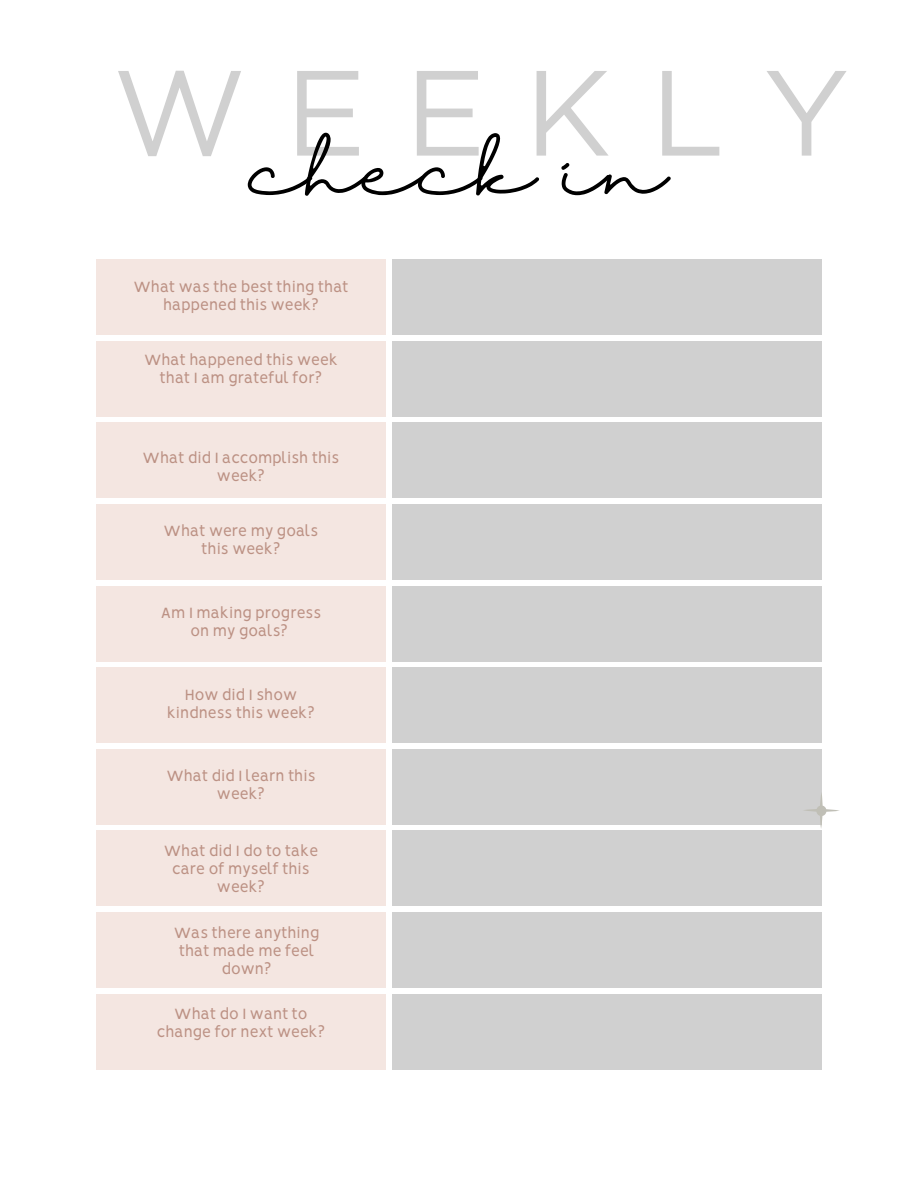
<style>
.page{position:relative;width:918px;height:1188px;background:#fff}
.page>*{position:absolute;margin:0;border:0;box-sizing:border-box;transform-origin:0 0}
.t1{font:120.9px "Gotham";color:#d0d0d0}
.t2{font:72.15px "Halimun";color:#000}
.t3{font:18.75px/18px "RTL Sondos Regular";color:#bc9184;text-align:center}
</style>
<div class="page">
<div style="left:96px;top:259px;width:290px;height:76px;background:#f4e6e1"></div>
<div style="left:96px;top:341px;width:290px;height:75px;background:#f4e6e1"></div>
<div style="left:96px;top:423px;width:290px;height:75px;background:#f4e6e1"></div>
<div style="left:96px;top:504px;width:290px;height:76px;background:#f4e6e1"></div>
<div style="left:96px;top:586px;width:290px;height:75px;background:#f4e6e1"></div>
<div style="left:96px;top:668px;width:290px;height:75px;background:#f4e6e1"></div>
<div style="left:96px;top:749px;width:290px;height:75px;background:#f4e6e1"></div>
<div style="left:96px;top:831px;width:290px;height:75px;background:#f4e6e1"></div>
<div style="left:96px;top:912px;width:290px;height:76px;background:#f4e6e1"></div>
<div style="left:96px;top:994px;width:290px;height:75px;background:#f4e6e1"></div>
<div style="left:392px;top:259px;width:430px;height:76px;background:#d0d0d0"></div>
<div style="left:392px;top:341px;width:430px;height:75px;background:#d0d0d0"></div>
<div style="left:392px;top:423px;width:430px;height:75px;background:#d0d0d0"></div>
<div style="left:392px;top:504px;width:430px;height:76px;background:#d0d0d0"></div>
<div style="left:392px;top:586px;width:430px;height:75px;background:#d0d0d0"></div>
<div style="left:392px;top:668px;width:430px;height:75px;background:#d0d0d0"></div>
<div style="left:392px;top:749px;width:430px;height:75px;background:#d0d0d0"></div>
<div style="left:392px;top:831px;width:430px;height:75px;background:#d0d0d0"></div>
<div style="left:392px;top:912px;width:430px;height:76px;background:#d0d0d0"></div>
<div style="left:392px;top:994px;width:430px;height:75px;background:#d0d0d0"></div>
<svg style="left:803px;top:793px;width:36px;height:35px"></svg>
<p class="t1" style="left:113px;top:40px;width:739px">W E E K L Y</p>
<p class="t2" style="left:251px;top:128px;width:418px">check in</p>
<p class="t3" style="left:133px;top:275px;width:217px">What was the best thing that happened this week?</p>
<p class="t3" style="left:144px;top:349px;width:195px">What happened this week that I am grateful for?</p>
<p class="t3" style="left:143px;top:447px;width:198px">What did I accomplish this week?</p>
<p class="t3" style="left:164px;top:520px;width:156px">What were my goals this week?</p>
<p class="t3" style="left:161px;top:602px;width:162px">Am I making progress on my goals?</p>
<p class="t3" style="left:167px;top:683px;width:149px">How did I show kindness this week?</p>
<p class="t3" style="left:166px;top:765px;width:151px">What did I learn this week?</p>
<p class="t3" style="left:164px;top:840px;width:156px">What did I do to take care of myself this week?</p>
<p class="t3" style="left:174px;top:921px;width:147px">Was there anything that made me feel down?</p>
<p class="t3" style="left:157px;top:1003px;width:170px">What do I want to change for next week?</p>
</div>
